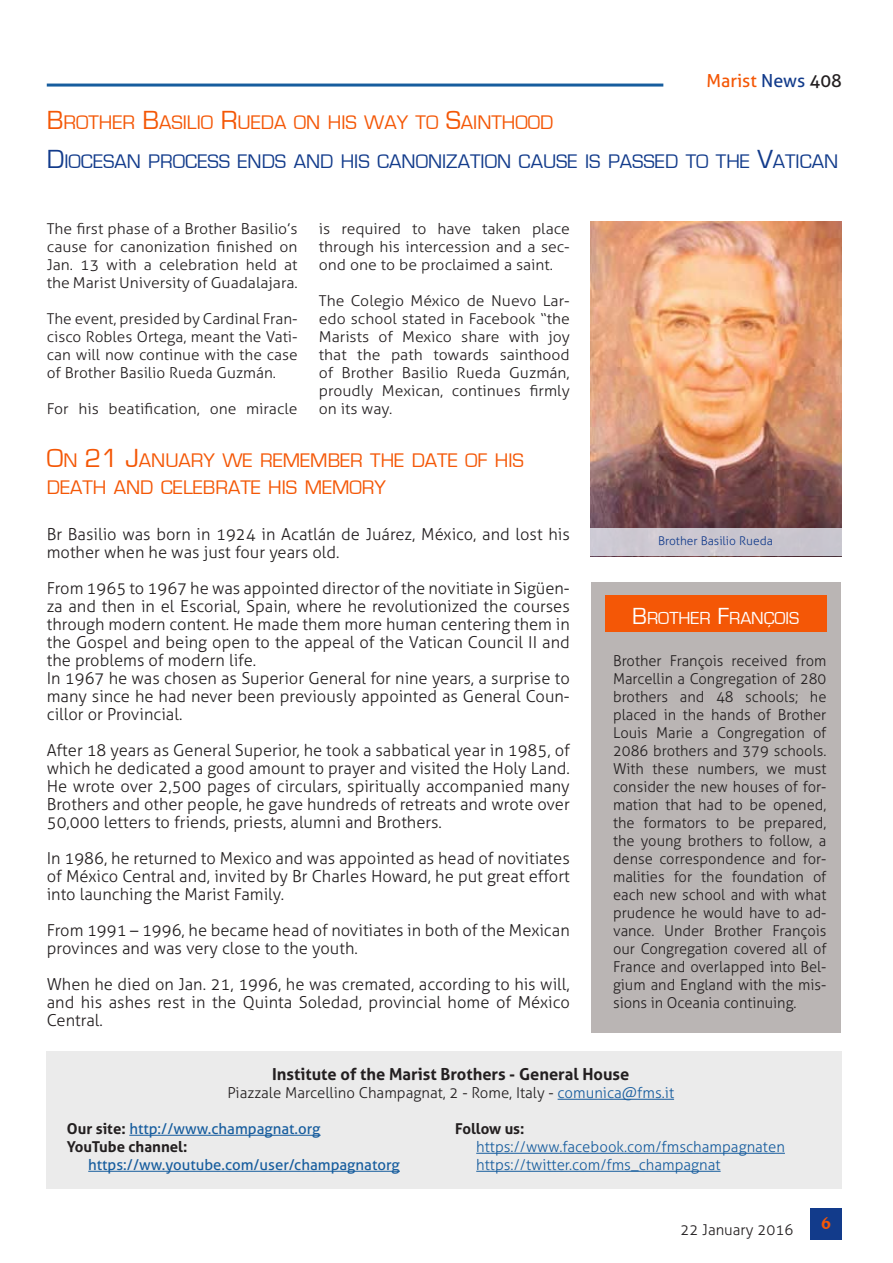
<style>
.page{position:relative;width:893px;height:1263px;background:#fff}
.page>*{position:absolute;margin:0;border:0;box-sizing:border-box;transform-origin:0 0}
.Titolo{font:20.25px/27px "Eurostile";color:#f45706}
.Titolo-2{font:20.25px "Eurostile";color:#123b8b}
.TitoloBox{font:18px "Eurostile";color:#fff}
.t1{font:18px "Aller";color:#f45706}
.t2{font:700 18px "Novarese IT Cby BT";color:#f45706}
.Testo_sinEspacio{font:300 16.5px/18px "Aller";color:#231f20;text-align:justify}
.Testo_sinEspacio-2{font:700 16.5px "Aller";color:#231f20}
.Testo_sinEspacio-3{font:300 15px/18px "Aller";color:#231f20;text-align:justify}
.Testo_normal{font:300 15px/18px "Aller";color:#231f20;text-align:justify;scale:1.05 1}
.Testo_normal-2{font:300 15px/18px "Aller";color:#231f20;text-align:justify}
.Testo_sinEspacio-4{font:15px "Aller";color:#175d9e}
.Testo_sinEspacio-5{font:300 15px "Aller";color:#175d9e}
.Testo_sinEspacio-6{font:700 15px "Aller";color:#231f20}
.DidacaliaFotos{font:300 12px "Aller";color:#123b8b}
.s1{color:#123b8b}
.s2{color:#231f20}
.s3{font-size:27px}
.s4{font-size:24px}
.s5{color:#175d9e}
.s6{font-weight:700;color:#231f20}
</style>
<div class="page">
<hr style="left:47px;top:84px;width:616px;height:3px;background:#175d9e">
<div style="left:810px;top:1208px;width:32px;height:31px;background:#123b8b"></div>
<div style="left:47px;top:1051px;width:795px;height:138px;background:#ebebeb"></div>
<hr style="left:558px;top:1099px;width:116px;height:1px;background:#175d9e">
<hr style="left:129px;top:1135px;width:192px;height:1px;background:#175d9e">
<hr style="left:88px;top:1171px;width:312px;height:1px;background:#175d9e">
<hr style="left:476px;top:1153px;width:309px;height:1px;background:#175d9e">
<hr style="left:476px;top:1171px;width:245px;height:1px;background:#175d9e">
<div style="left:591px;top:583px;width:249px;height:450px;background:#bab5b4"></div>
<div style="left:605px;top:595px;width:221px;height:37px;background:#f45706"></div>
<img style="left:590px;top:221px;width:251px;height:308px">
<div style="left:590px;top:529px;width:252px;height:27px;background:#cbc7cf"></div>
<p class="t1" style="left:706px;top:69px;width:137px">Marist <span class="s1">News</span> <span class="s2">408</span></p>
<p class="Titolo" style="left:47px;top:109px;width:508px"><span class="s3">B</span>ROTHER <span class="s3">B</span>ASILIO <span class="s3">R</span>UEDA ON HIS WAY TO <span class="s3">S</span>AINTHOOD</p>
<p class="Titolo-2" style="left:47px;top:151px;width:793px"><span class="s3">D</span>IOCESAN PROCESS ENDS AND HIS CANONIZATION CAUSE IS PASSED TO THE <span class="s3">V</span>ATICAN</p>
<p class="Testo_normal" style="left:47px;top:220px;width:240px">The first phase of a Brother Basilio’s cause for canonization finished on Jan. 13 with a celebration held at the Marist University of Guadalajara.</p>
<p class="Testo_normal-2" style="left:47px;top:310px;width:252px">The event, presided by Cardinal Fran&shy;cisco Robles Ortega, meant the Vati&shy;can will now continue with the case of Brother Basilio Rueda Guzmán.</p>
<p class="Testo_normal" style="left:47px;top:400px;width:240px">For his beatification, one miracle</p>
<p class="Testo_normal" style="left:319px;top:220px;width:240px">is required to have taken place through his intercession and a sec&shy;ond one to be proclaimed a saint.</p>
<p class="Testo_normal" style="left:319px;top:292px;width:240px">The Colegio México de Nuevo Lar&shy;edo school stated in Facebook “the Marists of Mexico share with joy that the path towards sainthood of Brother Basilio Rueda Guzmán, proudly Mexican, continues firmly on its way.</p>
<p class="Titolo" style="left:47px;top:447px;width:479px"><span class="s3">O</span>N <span class="s3">21 J</span>ANUARY WE REMEMBER THE DATE OF HIS<br>DEATH AND CELEBRATE HIS MEMORY</p>
<p class="Testo_sinEspacio" style="left:47px;top:525px;width:524px">Br Basilio was born in 1924 in Acatlán de Juárez, México, and lost his mother when he was just four years old.</p>
<p class="Testo_sinEspacio" style="left:47px;top:579px;width:525px">From 1965 to 1967 he was appointed director of the novitiate in Sigüen&shy;za and then in el Escorial, Spain, where he revolutionized the courses through modern content. He made them more human centering them in the Gospel and being open to the appeal of the Vatican Council II and the problems of modern life.</p>
<p class="Testo_sinEspacio" style="left:47px;top:669px;width:524px">In 1967 he was chosen as Superior General for nine years, a surprise to many since he had never been previously appointed as General Coun&shy;cillor or Provincial.</p>
<p class="Testo_sinEspacio" style="left:47px;top:741px;width:524px">After 18 years as General Superior, he took a sabbatical year in 1985, of which he dedicated a good amount to prayer and visited the Holy Land.</p>
<p class="Testo_sinEspacio" style="left:47px;top:777px;width:524px">He wrote over 2,500 pages of circulars, spiritually accompanied many Brothers and other people, he gave hundreds of retreats and wrote over 50,000 letters to friends, priests, alumni and Brothers.</p>
<p class="Testo_sinEspacio" style="left:47px;top:849px;width:524px">In 1986, he returned to Mexico and was appointed as head of novitiates of México Central and, invited by Br Charles Howard, he put great effort into launching the Marist Family.</p>
<p class="Testo_sinEspacio" style="left:47px;top:921px;width:524px">From 1991 – 1996, he became head of novitiates in both of the Mexican provinces and was very close to the youth.</p>
<p class="Testo_sinEspacio" style="left:47px;top:975px;width:524px">When he died on Jan. 21, 1996, he was cremated, according to his will, and his ashes rest in the Quinta Soledad, provincial home of México Central.</p>
<p class="DidacaliaFotos" style="left:658px;top:534px;width:116px">Brother Basilio Rueda</p>
<p class="TitoloBox" style="left:632px;top:608px;width:169px"><span class="s4">B</span>ROTHER <span class="s4">F</span>RANÇOIS</p>
<p class="Testo_sinEspacio-3" style="left:613px;top:652px;width:215px">Brother François received from Marcellin a Congregation of 280 brothers and 48 schools; he placed in the hands of Brother Louis Marie a Congregation of 2086 brothers and 379 schools.<br>With these numbers, we must consider the new houses of for&shy;mation that had to be opened, the formators to be prepared, the young brothers to follow, a dense correspondence and for&shy;malities for the foundation of each new school and with what prudence he would have to ad&shy;vance. Under Brother François our Congregation covered all of France and overlapped into Bel&shy;gium and England with the mis&shy;sions in Oceania continuing.</p>
<p class="Testo_sinEspacio-2" style="left:272px;top:1064px;width:359px">Institute of the Marist Brothers - General House</p>
<p class="Testo_sinEspacio-3" style="left:227px;top:1084px;width:448px">Piazzale Marcellino Champagnat, 2 - Rome, Italy - <span class="s5">comunica@fms.it</span></p>
<p class="Testo_sinEspacio-4" style="left:67px;top:1120px;width:255px"><span class="s6">Our site:</span> http://www.champagnat.org</p>
<p class="Testo_sinEspacio-6" style="left:67px;top:1137px;width:122px">YouTube channel:</p>
<p class="Testo_sinEspacio-4" style="left:88px;top:1156px;width:313px">https://ww.youtube.com/user/champagnatorg</p>
<p class="Testo_sinEspacio-6" style="left:455px;top:1119px;width:71px">Follow us:</p>
<p class="Testo_sinEspacio-5" style="left:476px;top:1138px;width:310px">https://www.facebook.com/fmschampagnaten</p>
<p class="Testo_sinEspacio-5" style="left:476px;top:1156px;width:246px">https://twitter.com/fms_champagnat</p>
<p class="Testo_sinEspacio-3" style="left:680px;top:1220px;width:114px">22 January 2016</p>
<p class="t2" style="left:821px;top:1212px;width:12px">6</p>
</div>
